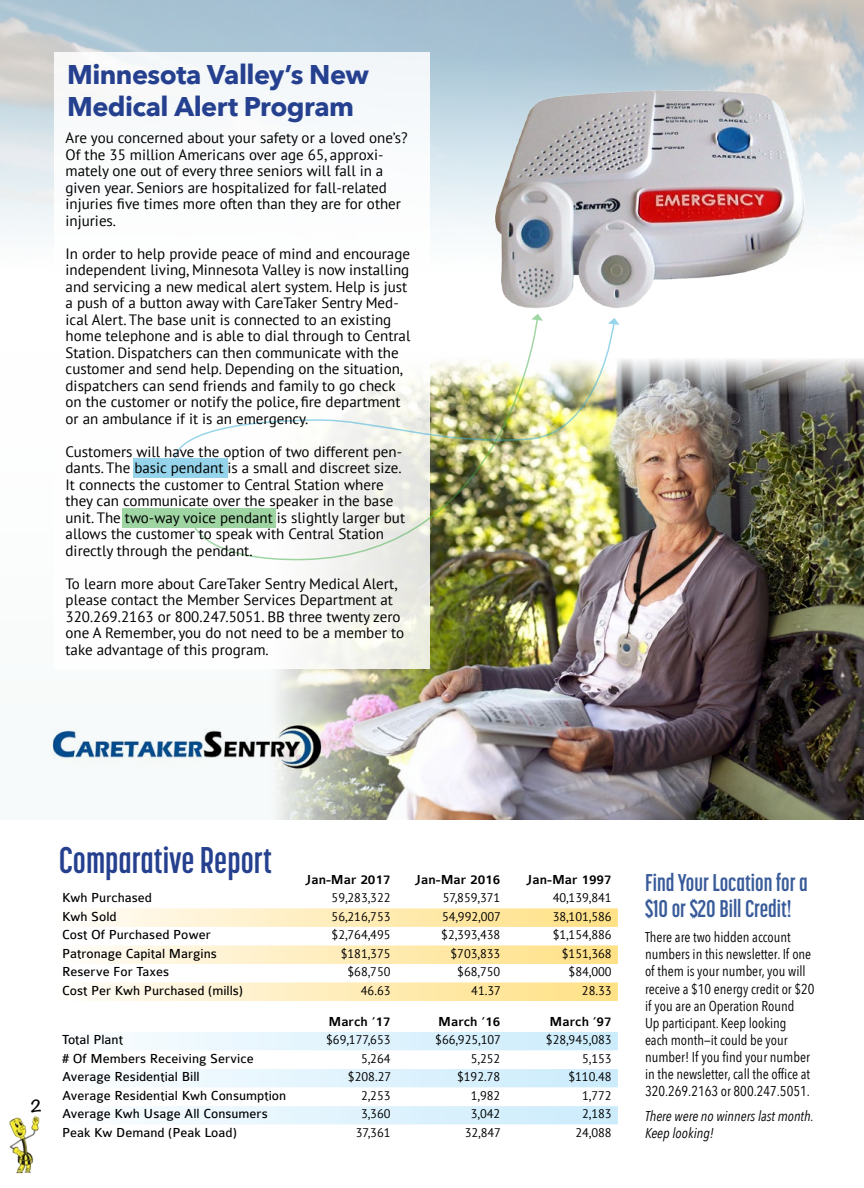
<style>
.page{position:relative;width:864px;height:1188px;background:#fff}
.page>*{position:absolute;margin:0;border:0;box-sizing:border-box;transform-origin:0 0}
.t1{font:700 36.9px "Korolev Compressed";color:#25408f}
.t2{font:700 27px/32.4px "Avenir Next";letter-spacing:-.02em;color:#25408f}
.t3{font:700 24px/25.5px "Korolev Compressed";color:#395b9a}
.t4{font:15px/16.5px "PT Sans";color:#000}
.t5{font:700 15px "Noteworthy";color:#000}
.t6{font:14.25px/17.1px "Avenir Next Condensed";color:#000}
.t7{font:italic 14.25px/17.1px "Avenir Next Condensed";color:#000}
.t8{font:13.95px "Colaborate";color:#000}
.t9{font:500 13.95px "Colaborate";color:#000}
.t10{font:12.45px "PT Sans";color:#000}
</style>
<div class="page">
<div style="left:0;top:353px;width:567px;height:467px;background:#f7fafa"></div>
<img style="left:0;top:0;width:864px;height:236px">
<img style="left:279px;top:359px;width:585px;height:461px">
<div style="left:857px;top:37px;width:7px;height:204px;background:#fff;opacity:.89"></div>
<svg style="left:87px;top:908px;width:531px;height:93px"></svg>
<svg style="left:133px;top:1032px;width:485px;height:19px"></svg>
<svg style="left:133px;top:1069px;width:485px;height:56px"></svg>
<div style="left:54px;top:52px;width:376px;height:617px;background:#fff"></div>
<img style="left:170px;top:328px;width:445px;height:132px">
<div style="left:133px;top:459px;width:94px;height:19px;background:#96d4eb"></div>
<img style="left:194px;top:328px;width:345px;height:234px">
<div style="left:122px;top:509px;width:153px;height:19px;background:#9fd5a3"></div>
<img style="left:52px;top:716px;width:275px;height:57px">
<img style="left:477px;top:74px;width:339px;height:254px">
<img style="left:9px;top:1116px;width:31px;height:58px">
<h2 class="t2" style="left:67px;top:58px;width:303px">Minnesota Valley’s New<br>Medical Alert Program</h2>
<p class="t4" style="left:66px;top:129px;width:344px">Are you concerned about your safety or a loved one’s?<br>Of the 35 million Americans over age 65, approxi&shy;mately one out of every three seniors will fall in a given year. Seniors are hospitalized for fall-related injuries five times more often than they are for other injuries.</p>
<p class="t4" style="left:66px;top:245px;width:346px">In order to help provide peace of mind and encourage independent living, Minnesota Valley is now installing and servicing a new medical alert system. Help is just a push of a button away with CareTaker Sentry Med&shy;ical Alert. The base unit is connected to an existing home telephone and is able to dial through to Central Station. Dispatchers can then communicate with the customer and send help. Depending on the situation, dispatchers can send friends and family to go check on the customer or notify the police, fire department or an ambulance if it is an emergency.</p>
<p class="t4" style="left:66px;top:443px;width:341px">Customers will have the option of two different pen&shy;dants. The basic pendant is a small and discreet size.<br>It connects the customer to Central Station where they can communicate over the speaker in the base unit. The two-way voice pendant is slightly larger but allows the customer to speak with Central Station directly through the pendant.</p>
<p class="t4" style="left:66px;top:575px;width:340px">To learn more about CareTaker Sentry Medical Alert, please contact the Member Services Department at 320.269.2163 or 800.247.5051. BB three twenty zero one A Remember, you do not need to be a member to take advantage of this program.</p>
<p class="t5" style="left:31px;top:1093px;width:13px">2</p>
<h1 class="t1" style="left:59px;top:840px;width:215px">Comparative Report</h1>
<p class="t9" style="left:305px;top:872px;width:87px">Jan-Mar 2017</p>
<p class="t9" style="left:415px;top:872px;width:87px">Jan-Mar 2016</p>
<p class="t9" style="left:526px;top:872px;width:87px">Jan-Mar 1997</p>
<p class="t8" style="left:62px;top:890px;width:91px">Kwh Purchased</p>
<p class="t10" style="left:332px;top:890px;width:61px">59,283,322</p>
<p class="t10" style="left:443px;top:890px;width:59px">57,859,371</p>
<p class="t10" style="left:553px;top:890px;width:61px">40,139,841</p>
<p class="t8" style="left:62px;top:909px;width:56px">Kwh Sold</p>
<p class="t10" style="left:332px;top:908px;width:61px">56,216,753</p>
<p class="t10" style="left:442px;top:908px;width:61px">54,992,007</p>
<p class="t10" style="left:553px;top:908px;width:61px">38,101,586</p>
<p class="t8" style="left:62px;top:928px;width:150px">Cost Of Purchased Power</p>
<p class="t10" style="left:332px;top:927px;width:61px">$2,764,495</p>
<p class="t10" style="left:441px;top:927px;width:61px">$2,393,438</p>
<p class="t10" style="left:553px;top:927px;width:61px">$1,154,886</p>
<p class="t8" style="left:62px;top:946px;width:156px">Patronage Capital Margins</p>
<p class="t10" style="left:341px;top:945px;width:51px">$181,375</p>
<p class="t10" style="left:451px;top:945px;width:51px">$703,833</p>
<p class="t10" style="left:562px;top:945px;width:51px">$151,368</p>
<p class="t8" style="left:62px;top:965px;width:109px">Reserve For Taxes</p>
<p class="t10" style="left:348px;top:964px;width:45px">$68,750</p>
<p class="t10" style="left:457px;top:964px;width:45px">$68,750</p>
<p class="t10" style="left:569px;top:964px;width:45px">$84,000</p>
<p class="t8" style="left:62px;top:983px;width:183px">Cost Per Kwh Purchased (mills)</p>
<p class="t10" style="left:361px;top:982px;width:31px">46.63</p>
<p class="t10" style="left:471px;top:982px;width:31px">41.37</p>
<p class="t10" style="left:582px;top:982px;width:31px">28.33</p>
<p class="t9" style="left:328px;top:1014px;width:64px">March ‘17</p>
<p class="t9" style="left:438px;top:1014px;width:64px">March ‘16</p>
<p class="t9" style="left:550px;top:1014px;width:64px">March ‘97</p>
<p class="t8" style="left:62px;top:1033px;width:63px">Total Plant</p>
<p class="t10" style="left:326px;top:1032px;width:66px">$69,177,653</p>
<p class="t10" style="left:435px;top:1032px;width:67px">$66,925,107</p>
<p class="t10" style="left:546px;top:1032px;width:67px">$28,945,083</p>
<p class="t8" style="left:62px;top:1051px;width:193px"># Of Members Receiving Service</p>
<p class="t10" style="left:361px;top:1050px;width:31px">5,264</p>
<p class="t10" style="left:471px;top:1050px;width:31px">5,252</p>
<p class="t10" style="left:582px;top:1050px;width:31px">5,153</p>
<p class="t8" style="left:62px;top:1070px;width:139px">Average Residential Bill</p>
<p class="t10" style="left:348px;top:1069px;width:45px">$208.27</p>
<p class="t10" style="left:457px;top:1069px;width:45px">$192.78</p>
<p class="t10" style="left:568px;top:1069px;width:45px">$110.48</p>
<p class="t8" style="left:62px;top:1088px;width:226px">Average Residential Kwh Consumption</p>
<p class="t10" style="left:361px;top:1088px;width:31px">2,253</p>
<p class="t10" style="left:471px;top:1088px;width:31px">1,982</p>
<p class="t10" style="left:582px;top:1088px;width:31px">1,772</p>
<p class="t8" style="left:62px;top:1107px;width:207px">Average Kwh Usage All Consumers</p>
<p class="t10" style="left:361px;top:1106px;width:31px">3,360</p>
<p class="t10" style="left:471px;top:1106px;width:31px">3,042</p>
<p class="t10" style="left:582px;top:1106px;width:31px">2,183</p>
<p class="t8" style="left:62px;top:1125px;width:176px">Peak Kw Demand (Peak Load)</p>
<p class="t10" style="left:356px;top:1125px;width:36px">37,361</p>
<p class="t10" style="left:465px;top:1125px;width:38px">32,847</p>
<p class="t10" style="left:575px;top:1125px;width:38px">24,088</p>
<h3 class="t3" style="left:645px;top:870px;width:164px">Find Your Location for a $10 or $20 Bill Credit!</h3>
<p class="t6" style="left:645px;top:928px;width:171px">There are two hidden account numbers in this newsletter. If one of them is your number, you will receive a $10 energy credit or $20 if you are an Operation Round<br>Up participant. Keep looking<br>each month—it could be your number! If you find your number in the newsletter, call the office at<br>320.269.2163 or 800.247.5051.</p>
<p class="t7" style="left:645px;top:1107px;width:170px">There were no winners last month.<br>Keep looking!</p>
</div>
